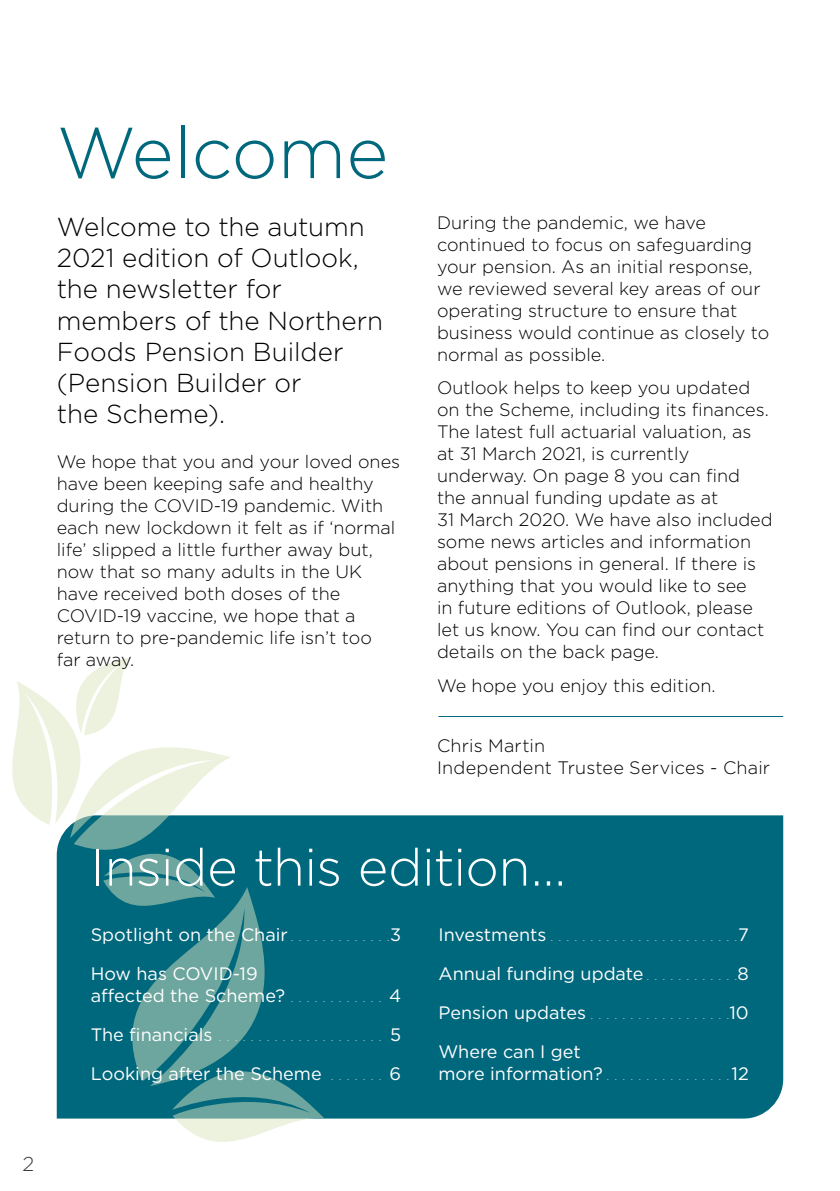
<style>
.page{position:relative;width:840px;height:1191px;background:#fff}
.page>*{position:absolute;margin:0;border:0;box-sizing:border-box;transform-origin:0 0}
.t1{font:300 72px "Gotham";color:#00687d}
.t2{font:300 52px "Gotham";letter-spacing:-.01em;color:#fff}
.t3{font:300 26px/31.2px "Gotham";color:#000}
.t4{font:300 20px "Gotham";color:#3c3c3b}
.t5{font:300 18px/22px "Gotham";color:#000}
.t6{font:18px/39px "Gotham";color:#fff;text-align:justify}
.s1{font-weight:100}
</style>
<div class="page">
<div style="left:57px;top:815px;width:725px;height:303px;background:#00687d"></div>
<svg style="left:98px;top:887px;width:206px;height:199px;background:#2d818a"></svg>
<svg style="left:171px;top:1032px;width:153px;height:110px;background:#5d9ea1"></svg>
<svg style="left:12px;top:658px;width:219px;height:272px"></svg>
<hr style="left:438px;top:716px;width:344px;height:1px;background:#00687d">
<h1 class="t1" style="left:57px;top:107px;width:333px">Welcome</h1>
<h3 class="t3" style="left:57px;top:210px;width:327px">Welcome to the autumn<br>2021 edition of Outlook, the newsletter for members of the Northern<br>Foods Pension Builder (Pension Builder or<br>the Scheme).</h3>
<p class="t5" style="left:57px;top:450px;width:345px">We hope that you and your loved ones have been keeping safe and healthy during the COVID-19 pandemic. With each new lockdown it felt as if ‘normal life’ slipped a little further away but, now that so many adults in the UK have received both doses of the<br>COVID-19 vaccine, we hope that a return to pre-pandemic life isn’t too<br>far away.</p>
<p class="t5" style="left:437px;top:211px;width:333px">During the pandemic, we have continued to focus on safeguarding your pension. As an initial response, we reviewed several key areas of our operating structure to ensure that business would continue as closely to normal as possible.</p>
<p class="t5" style="left:437px;top:376px;width:337px">Outlook helps to keep you updated on the Scheme, including its finances.<br>The latest full actuarial valuation, as at 31 March 2021, is currently underway. On page 8 you can find the annual funding update as at<br>31 March 2020. We have also included some news articles and information about pensions in general. If there is anything that you would like to see<br>in future editions of Outlook, please let us know. You can find our contact details on the back page.</p>
<p class="t5" style="left:437px;top:673px;width:280px">We hope you enjoy this edition.</p>
<p class="t5" style="left:437px;top:734px;width:334px">Chris Martin<br>Independent Trustee Services - Chair</p>
<h2 class="t2" style="left:91px;top:834px;width:476px">Inside this edition…</h2>
<p class="t6" style="left:91px;top:915px;width:311px">Spotlight on the Chair <span class="s1">. . . . . . . . . . . .</span> 3<br>How has COVID-19</p>
<p class="t6" style="left:91px;top:976px;width:312px">affected the Scheme? <span class="s1">. . . . . . . . . . . .</span> 4<br>The financials <span class="s1">. . . . . . . . . . . . . . . . . . . .</span> 5<br>Looking after the Scheme <span class="s1">. . . . . . .</span> 6</p>
<p class="t6" style="left:438px;top:914px;width:311px">Investments <span class="s1">. . . . . . . . . . . . . . . . . . . . . . .</span> 7<br>Annual funding update <span class="s1">. . . . . . . . . . .</span> 8<br>Pension updates <span class="s1">. . . . . . . . . . . . . . . . .</span> 10<br>Where can I get</p>
<p class="t6" style="left:438px;top:1053px;width:311px">more information? <span class="s1">. . . . . . . . . . . . . . .</span> 12</p>
<p class="t4" style="left:22px;top:1150px;width:13px">2</p>
</div>
